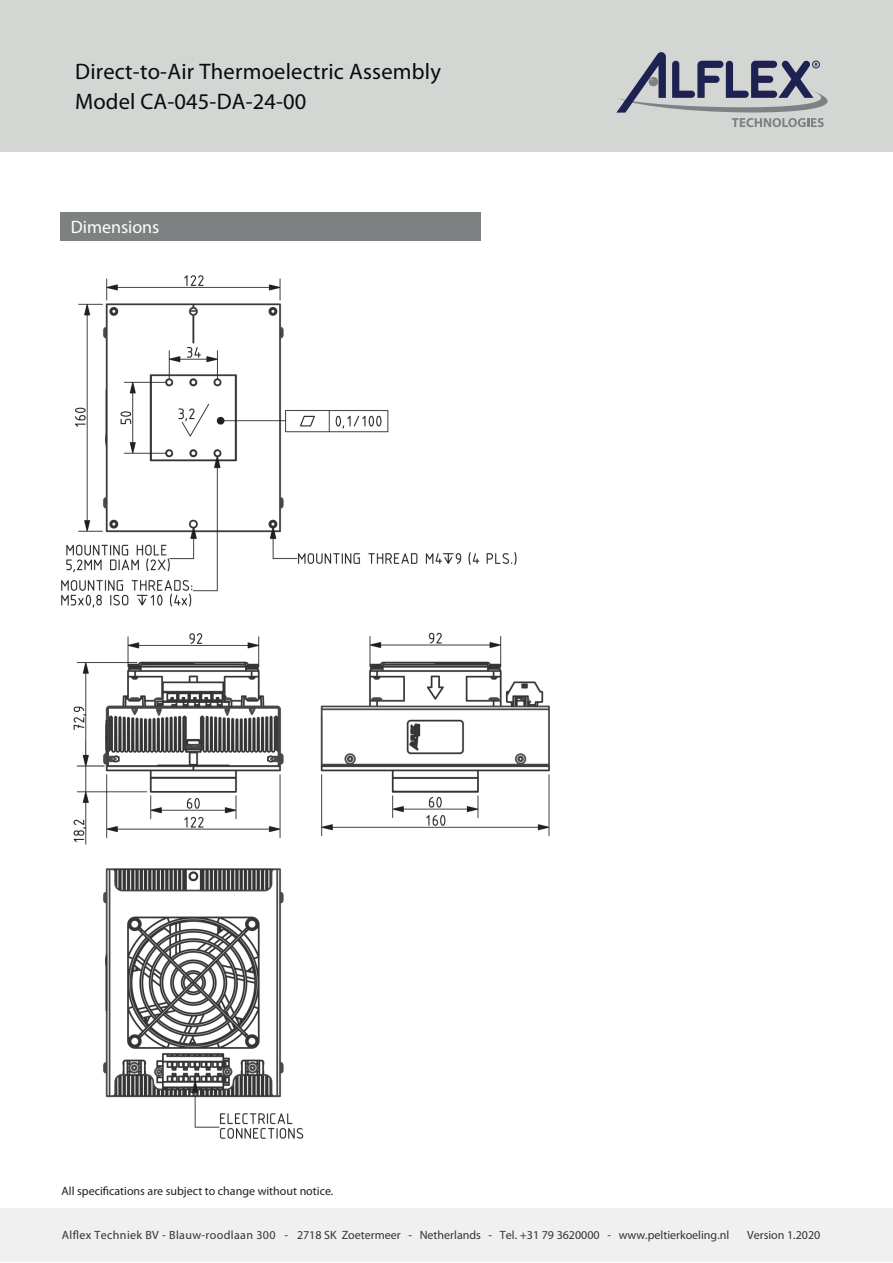
<style>
.page{position:relative;width:893px;height:1263px;background:#fff}
.page>*{position:absolute;margin:0;border:0;box-sizing:border-box;transform-origin:0 0}
.t1{font:22.5px/30px "Myriad Pro";letter-spacing:.01em;color:#090b0d}
.t2{font:18px "Myriad Pro";color:#fff}
.t3{font:12px "Myriad Pro";color:#303536}
.t4{font:12px "Myriad Pro";color:#231f20}
</style>
<div class="page">
<img style="left:62px;top:275px;width:487px;height:864px">
<div style="left:0;top:0;width:893px;height:151px;background:#d4d6d4"></div>
<div style="left:0;top:1208px;width:893px;height:54px;background:#eff0ef"></div>
<div style="left:60px;top:212px;width:421px;height:29px;background:#7e8182"></div>
<svg style="left:616px;top:52px;width:212px;height:75px"></svg>
<h1 class="t1" style="left:75px;top:57px;width:367px">Direct-to-Air Thermoelectric Assembly<br>Model CA-045-DA-24-00</h1>
<h2 class="t2" style="left:71px;top:217px;width:90px">Dimensions</h2>
<p class="t4" style="left:62px;top:1184px;width:273px">All specifications are subject to change without notice.</p>
<p class="t3" style="left:62px;top:1228px;width:669px">Alflex Techniek BV - Blauw-roodlaan 300 - 2718 SK Zoetermeer - Netherlands - Tel. +31 79 3620000 - www.peltierkoeling.nl</p>
<p class="t3" style="left:747px;top:1228px;width:75px">Version 1.2020</p>
</div>
